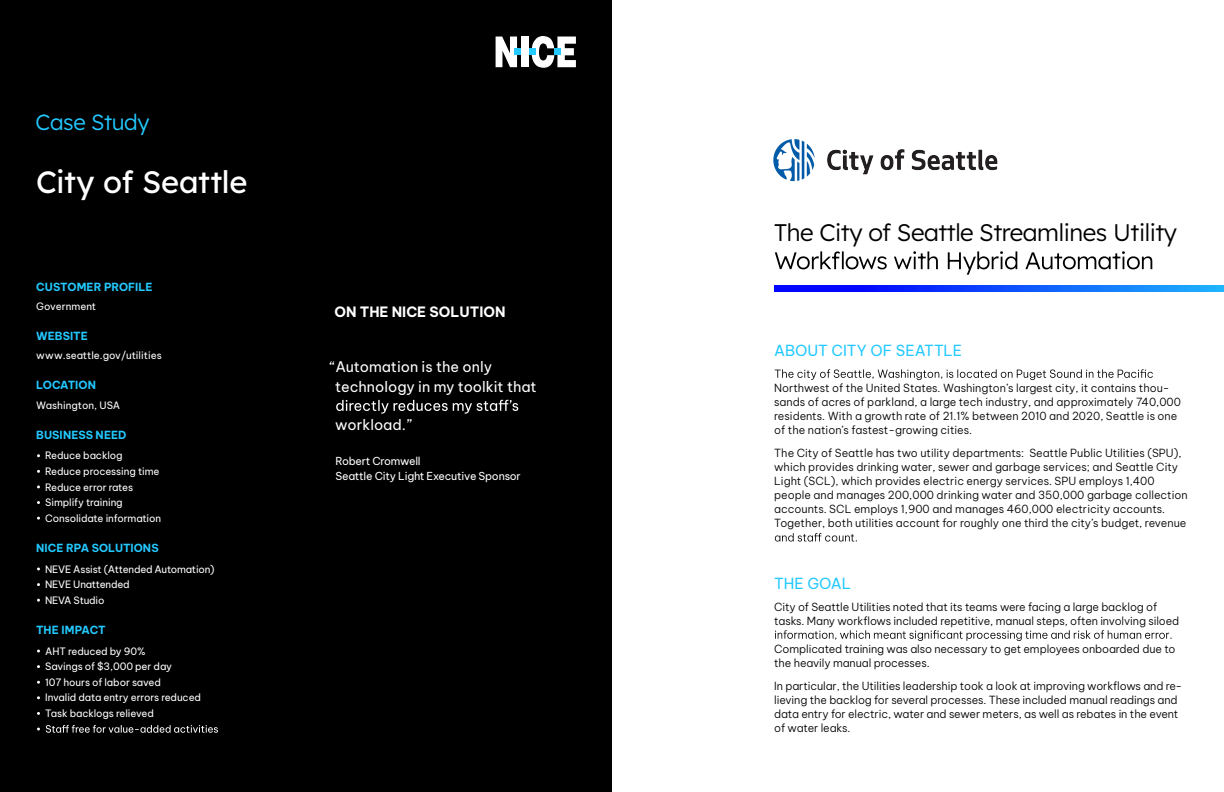
<style>
.page{position:relative;width:1224px;height:792px;background:#fff}
.page>*{position:absolute;margin:0;border:0;box-sizing:border-box;transform-origin:0 0}
.t1{font:30.9px "Lexend";letter-spacing:-.01em;color:#fff}
.t2{font:300 24px "Lexend";letter-spacing:-.02em;color:#000}
.t3{font:300 22px "Lexend";letter-spacing:-.02em;color:#23c9ff}
.t4{font:15px "Be Vietnam Pro";letter-spacing:-.005em;color:#23c9ff}
.t5{font:14.4px/19.2px "Be Vietnam Pro";color:#fff}
.t6{font:700 14px "Be Vietnam Pro";color:#fff}
.t7{font:300 11px/14px "Be Vietnam Pro";letter-spacing:-.01em;color:#000}
.t8{font:700 11px "Be Vietnam Pro";letter-spacing:.005em;color:#23c9ff}
.t9{font:10.8px/15.6px "Be Vietnam Pro";letter-spacing:-.02em;color:#fff}
.t10{font:10px/15.6px "Be Vietnam Pro";letter-spacing:-.01em;color:#fff}
</style>
<div class="page">
<div style="left:0;top:0;width:612px;height:792px;background:#000"></div>
<svg style="left:532px;top:36px;width:44px;height:32px"></svg>
<div style="left:521px;top:37px;width:8px;height:30px;background:#fff"></div>
<svg style="left:496px;top:37px;width:21px;height:30px"></svg>
<div style="left:554px;top:48px;width:7px;height:7px;background:#23c9ff"></div>
<div style="left:529px;top:48px;width:6px;height:7px;background:#23c9ff"></div>
<div style="left:515px;top:48px;width:6px;height:7px;background:#23c9ff"></div>
<svg style="left:775px;top:369px;width:378px;height:11px"></svg>
<svg style="left:775px;top:533px;width:82px;height:9px"></svg>
<svg style="left:775px;top:630px;width:397px;height:11px"></svg>
<svg style="left:46px;top:725px;width:172px;height:8px"></svg>
<svg style="left:336px;top:400px;width:182px;height:14px"></svg>
<svg style="left:775px;top:251px;width:377px;height:24px"></svg>
<img style="left:774px;top:139px;width:224px;height:43px">
<svg style="left:775px;top:285px;width:448px;height:7px;background:#0c4dff"></svg>
<h3 class="t3" style="left:36px;top:106px;width:115px">Case Study</h3>
<h1 class="t1" style="left:36px;top:160px;width:213px">City of Seattle</h1>
<p class="t8" style="left:36px;top:278px;width:118px">CUSTOMER PROFILE</p>
<p class="t10" style="left:36px;top:298px;width:61px">Government</p>
<p class="t8" style="left:36px;top:327px;width:53px">WEBSITE</p>
<p class="t10" style="left:36px;top:347px;width:127px">www.seattle.gov/utilities</p>
<p class="t8" style="left:36px;top:376px;width:61px">LOCATION</p>
<p class="t10" style="left:36px;top:396px;width:86px">Washington, USA</p>
<p class="t8" style="left:36px;top:425px;width:92px">BUSINESS NEED</p>
<p class="t10" style="left:45px;top:447px;width:118px">Reduce backlog<br>Reduce processing time<br>Reduce error rates<br>Simplify training<br>Consolidate information</p>
<p class="t8" style="left:36px;top:539px;width:124px">NICE RPA SOLUTIONS</p>
<p class="t10" style="left:45px;top:560px;width:171px">NEVE Assist (Attended Automation)<br>NEVE Unattended<br>NEVA Studio</p>
<p class="t8" style="left:36px;top:621px;width:71px">THE IMPACT</p>
<p class="t10" style="left:45px;top:642px;width:157px">AHT reduced by 90%<br>Savings of $3,000 per day<br>107 hours of labor saved<br>Invalid data entry errors reduced<br>Task backlogs relieved</p>
<p class="t6" style="left:334px;top:300px;width:173px">ON THE NICE SOLUTION</p>
<h3 class="t5" style="left:335px;top:356px;width:203px;text-indent:-5px">“Automation is the only technology in my toolkit that</h3>
<h3 class="t5" style="left:335px;top:414px;width:78px">workload.”</h3>
<p class="t9" style="left:336px;top:452px;width:187px">Robert Cromwell<br>Seattle City Light Executive Sponsor</p>
<h2 class="t2" style="left:774px;top:215px;width:404px">The City of Seattle Streamlines Utility</h2>
<h3 class="t4" style="left:774px;top:338px;width:189px">ABOUT CITY OF SEATTLE</h3>
<p class="t7" style="left:774px;top:380px;width:408px">Northwest of the United States. Washington’s largest city, it contains thou&shy;sands of acres of parkland, a large tech industry, and approximately 740,000 residents. With a growth rate of 21.1% between 2010 and 2020, Seattle is one of the nation’s fastest-growing cities.</p>
<p class="t7" style="left:774px;top:445px;width:415px">The City of Seattle has two utility departments: Seattle Public Utilities (SPU), which provides drinking water, sewer and garbage services; and Seattle City Light (SCL), which provides electric energy services. SPU employs 1,400 people and manages 200,000 drinking water and 350,000 garbage collection accounts. SCL employs 1,900 and manages 460,000 electricity accounts.<br>Together, both utilities account for roughly one third the city’s budget, revenue</p>
<h3 class="t4" style="left:774px;top:571px;width:78px">THE GOAL</h3>
<p class="t7" style="left:774px;top:599px;width:407px">City of Seattle Utilities noted that its teams were facing a large backlog of tasks. Many workflows included repetitive, manual steps, often involving siloed</p>
<p class="t7" style="left:774px;top:641px;width:403px">Complicated training was also necessary to get employees onboarded due to the heavily manual processes.</p>
<p class="t7" style="left:774px;top:678px;width:409px">In particular, the Utilities leadership took a look at improving workflows and re&shy;lieving the backlog for several processes. These included manual readings and data entry for electric, water and sewer meters, as well as rebates in the event of water leaks.</p>
</div>
